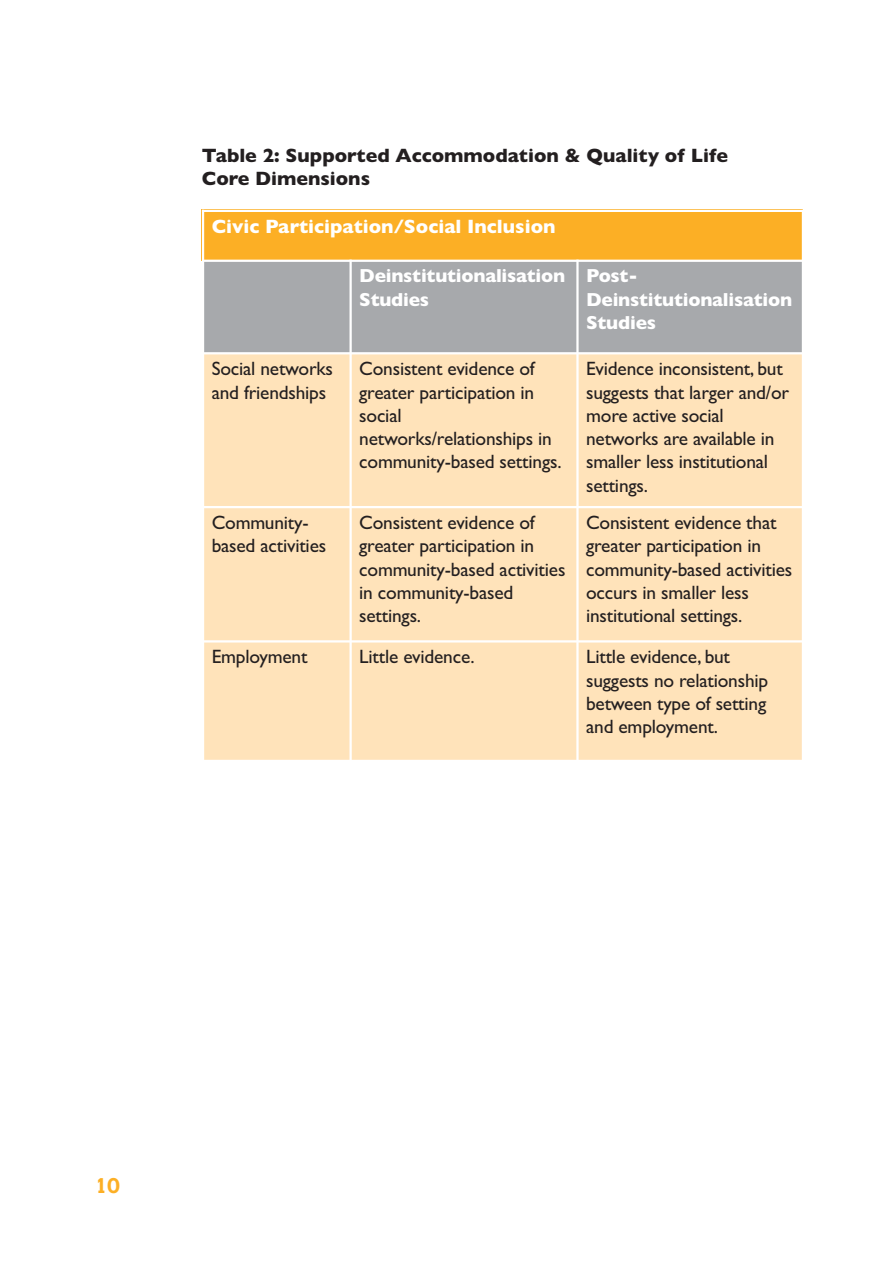
<style>
.page{position:relative;width:893px;height:1263px;background:#fff}
.page>*{position:absolute;margin:0;border:0;box-sizing:border-box;transform-origin:0 0}
.t1{font:700 21px "Calvert";color:#fcaf25}
.t2{font:700 19.5px/23.2px "Gill Sans";color:#231f20}
.t3{font:700 19.5px "Gill Sans";color:#fff}
.t4{font:19.35px/23.2px "Gill Sans";letter-spacing:-.01em;color:#231f20}
.t5{font:700 19.05px/23.2px "Gill Sans";letter-spacing:-.01em;color:#fff}
</style>
<div class="page">
<div style="left:202px;top:210px;width:601px;height:51px;background:#fcaf25"></div>
<div style="left:202px;top:261px;width:375px;height:92px;background:#a7a9ac"></div>
<div style="left:577px;top:261px;width:227px;height:92px;background:#a7a9ac"></div>
<div style="left:202px;top:353px;width:149px;height:154px;background:#ffe3ba"></div>
<div style="left:351px;top:353px;width:226px;height:154px;background:#ffe3ba"></div>
<div style="left:577px;top:353px;width:227px;height:154px;background:#ffe3ba"></div>
<div style="left:202px;top:507px;width:149px;height:134px;background:#ffe3ba"></div>
<div style="left:351px;top:507px;width:226px;height:134px;background:#ffe3ba"></div>
<div style="left:577px;top:507px;width:227px;height:134px;background:#ffe3ba"></div>
<div style="left:202px;top:641px;width:149px;height:121px;background:#ffe3ba"></div>
<div style="left:351px;top:641px;width:226px;height:121px;background:#ffe3ba"></div>
<div style="left:577px;top:641px;width:227px;height:121px;background:#ffe3ba"></div>
<hr style="left:202px;top:210px;width:2px;height:552px;background:#fff">
<hr style="left:349px;top:260px;width:3px;height:502px;background:#fff">
<hr style="left:576px;top:260px;width:3px;height:502px;background:#fff">
<hr style="left:802px;top:210px;width:2px;height:552px;background:#fff">
<hr style="left:202px;top:210px;width:602px;height:2px;background:#fff">
<hr style="left:202px;top:260px;width:602px;height:2px;background:#fff">
<hr style="left:202px;top:352px;width:602px;height:2px;background:#fff">
<hr style="left:202px;top:506px;width:602px;height:2px;background:#fff">
<hr style="left:202px;top:640px;width:602px;height:3px;background:#fff">
<hr style="left:202px;top:760px;width:602px;height:2px;background:#fff">
<p class="t2" style="left:202px;top:145px;width:528px">Table 2: Supported Accommodation &amp; Quality of Life<br>Core Dimensions</p>
<p class="t3" style="left:212px;top:220px;width:345px">Civic Participation/Social Inclusion</p>
<p class="t5" style="left:359px;top:267px;width:208px">Deinstitutionalisation<br>Studies</p>
<p class="t5" style="left:586px;top:267px;width:208px">Post-<br>Deinstitutionalisation<br>Studies</p>
<p class="t4" style="left:212px;top:359px;width:123px">Social networks and friendships</p>
<p class="t4" style="left:359px;top:359px;width:204px">Consistent evidence of greater participation in social networks/relationships in community-based settings.</p>
<p class="t4" style="left:586px;top:359px;width:205px">Evidence inconsistent, but suggests that larger and/or more active social networks are available in smaller less institutional settings.</p>
<p class="t4" style="left:212px;top:513px;width:116px">Community&shy;based activities</p>
<p class="t4" style="left:359px;top:513px;width:208px">Consistent evidence of greater participation in community-based activities in community-based settings.</p>
<p class="t4" style="left:586px;top:513px;width:208px">Consistent evidence that greater participation in community-based activities occurs in smaller less institutional settings.</p>
<p class="t4" style="left:212px;top:647px;width:97px">Employment</p>
<p class="t4" style="left:359px;top:647px;width:117px">Little evidence.</p>
<p class="t4" style="left:586px;top:647px;width:184px">Little evidence, but suggests no relationship between type of setting and employment.</p>
<p class="t1" style="left:94px;top:1178px;width:27px">10</p>
</div>
